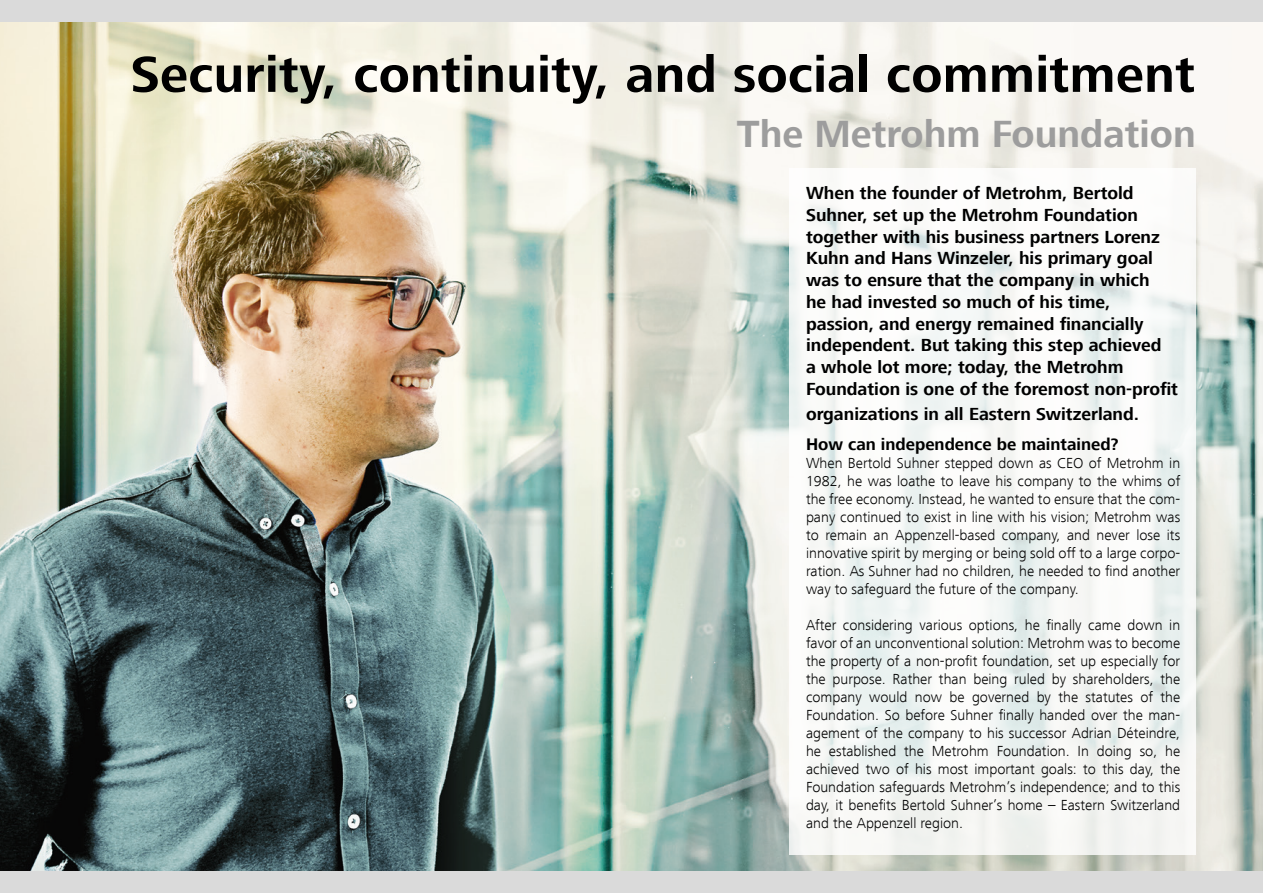
<style>
.page{position:relative;width:1263px;height:893px;background:#fff}
.page>*{position:absolute;margin:0;border:0;box-sizing:border-box;transform-origin:0 0}
.Titel_Untertitel_18{font:700 52.5px "Frutiger Next LT";letter-spacing:.005em;color:#000}
.Titel_Untertitel_18-2{font:700 39px "Frutiger Next LT";color:#9d9d9d}
.Lead_14_16_5{font:700 18px/21.8px "Frutiger Next LT";color:#000}
.Untertitel_bold_11_5{font:700 17.25px "Frutiger Next LT";color:#000}
.Lauftext{font:300 15px/18px "Frutiger Next LT";color:#000;text-align:justify}
</style>
<div class="page">
<img style="left:0;top:21px;width:1263px;height:851px">
<svg style="left:789px;top:168px;width:407px;height:686px"></svg>
<div style="left:0;top:0;width:1263px;height:21px;background:#dadada"></div>
<div style="left:0;top:872px;width:1263px;height:21px;background:#dadada"></div>
<p class="Titel_Untertitel_18" style="left:131px;top:45px;width:1066px">Security, continuity, and social commitment</p>
<p class="Titel_Untertitel_18-2" style="left:737px;top:112px;width:460px">The Metrohm Foundation</p>
<p class="Lead_14_16_5" style="left:806px;top:182px;width:374px">When the founder of Metrohm, Bertold Suhner, set up the Metrohm Foundation together with his business partners Lorenz Kuhn and Hans Winzeler, his primary goal was to ensure that the company in which<br>he had invested so much of his time, passion, and energy remained financially independent. But taking this step achieved<br>a whole lot more; today, the Metrohm Foundation is one of the foremost non-profit</p>
<p class="Lead_14_16_5" style="left:806px;top:403px;width:335px">organizations in all Eastern Switzerland.</p>
<p class="Untertitel_bold_11_5" style="left:806px;top:435px;width:314px">How can independence be maintained?</p>
<p class="Lauftext" style="left:806px;top:454px;width:376px">When Bertold Suhner stepped down as CEO of Metrohm in 1982, he was loathe to leave his company to the whims of the free economy. Instead, he wanted to ensure that the com&shy;pany continued to exist in line with his vision; Metrohm was to remain an Appenzell-based company, and never lose its innovative spirit by merging or being sold off to a large corpo&shy;ration. As Suhner had no children, he needed to find another way to safeguard the future of the company.</p>
<p class="Lauftext" style="left:806px;top:616px;width:376px">After considering various options, he finally came down in favor of an unconventional solution: Metrohm was to become the property of a non-profit foundation, set up especially for the purpose. Rather than being ruled by shareholders, the company would now be governed by the statutes of the Foundation. So before Suhner finally handed over the man&shy;agement of the company to his successor Adrian Déteindre, he established the Metrohm Foundation. In doing so, he achieved two of his most important goals: to this day, the Foundation safeguards Metrohm’s independence; and to this day, it benefits Bertold Suhner’s home – Eastern Switzerland and the Appenzell region.</p>
</div>
